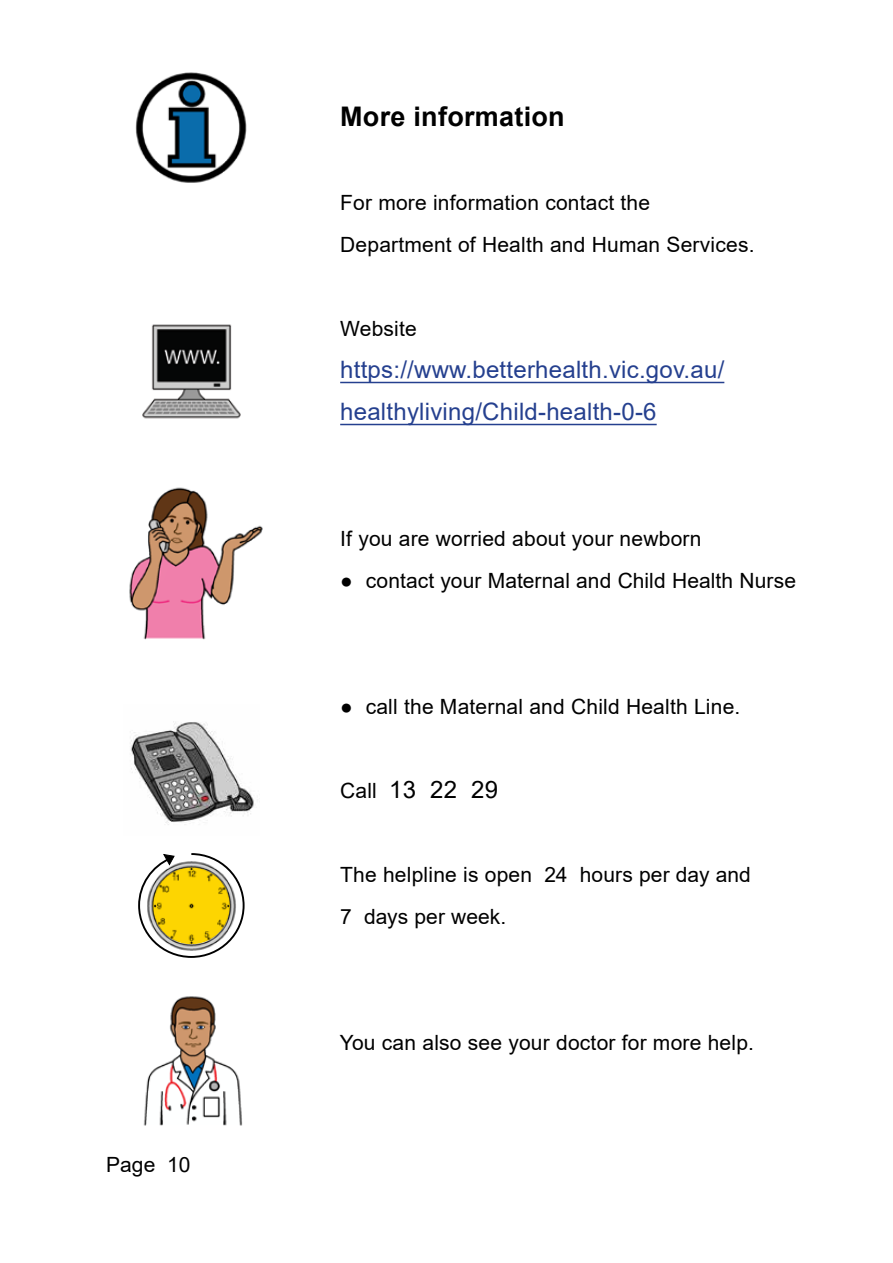
<style>
.page{position:relative;width:893px;height:1263px;background:#fff}
.page>*{position:absolute;margin:0;border:0;box-sizing:border-box;transform-origin:0 0}
.t1{font:700 27px "Arial";letter-spacing:.01em;color:#000}
.t2{font:24px/42px "Arial";letter-spacing:.01em;color:#25408f}
.t3{font:24px "Arial";color:#000}
.t4{font:21px/42px "Arial";letter-spacing:.01em;color:#000}
.s1{font-size:21px}
</style>
<div class="page">
<hr style="left:340px;top:382px;width:384px;height:1px;background:#25408f">
<hr style="left:340px;top:424px;width:317px;height:1px;background:#25408f">
<img style="left:135px;top:72px;width:112px;height:111px">
<img style="left:142px;top:324px;width:99px;height:95px">
<img style="left:129px;top:487px;width:134px;height:153px">
<img style="left:130px;top:721px;width:124px;height:104px">
<svg style="left:138px;top:853px;width:107px;height:105px"></svg>
<img style="left:143px;top:996px;width:100px;height:130px">
<p class="t4" style="left:106px;top:1143px;width:86px">Page 10</p>
<h2 class="t1" style="left:340px;top:97px;width:226px">More information</h2>
<p class="t4" style="left:340px;top:181px;width:416px">For more information contact the<br>Department of Health and Human Services.</p>
<p class="t4" style="left:340px;top:307px;width:78px">Website</p>
<p class="t2" style="left:340px;top:348px;width:386px">https://www.betterhealth.vic.gov.au/ healthyliving/Child-health-0-6</p>
<p class="t4" style="left:340px;top:517px;width:363px">If you are worried about your newborn</p>
<p class="t4" style="left:340px;top:559px;width:457px">● contact your Maternal and Child Health Nurse</p>
<p class="t4" style="left:340px;top:685px;width:402px">● call the Maternal and Child Health Line.</p>
<p class="t3" style="left:340px;top:773px;width:160px"><span class="s1">Call</span> 13 22 29</p>
<p class="t4" style="left:340px;top:853px;width:412px">The helpline is open 24 hours per day and<br>7 days per week.</p>
<p class="t4" style="left:340px;top:1021px;width:416px">You can also see your doctor for more help.</p>
</div>
